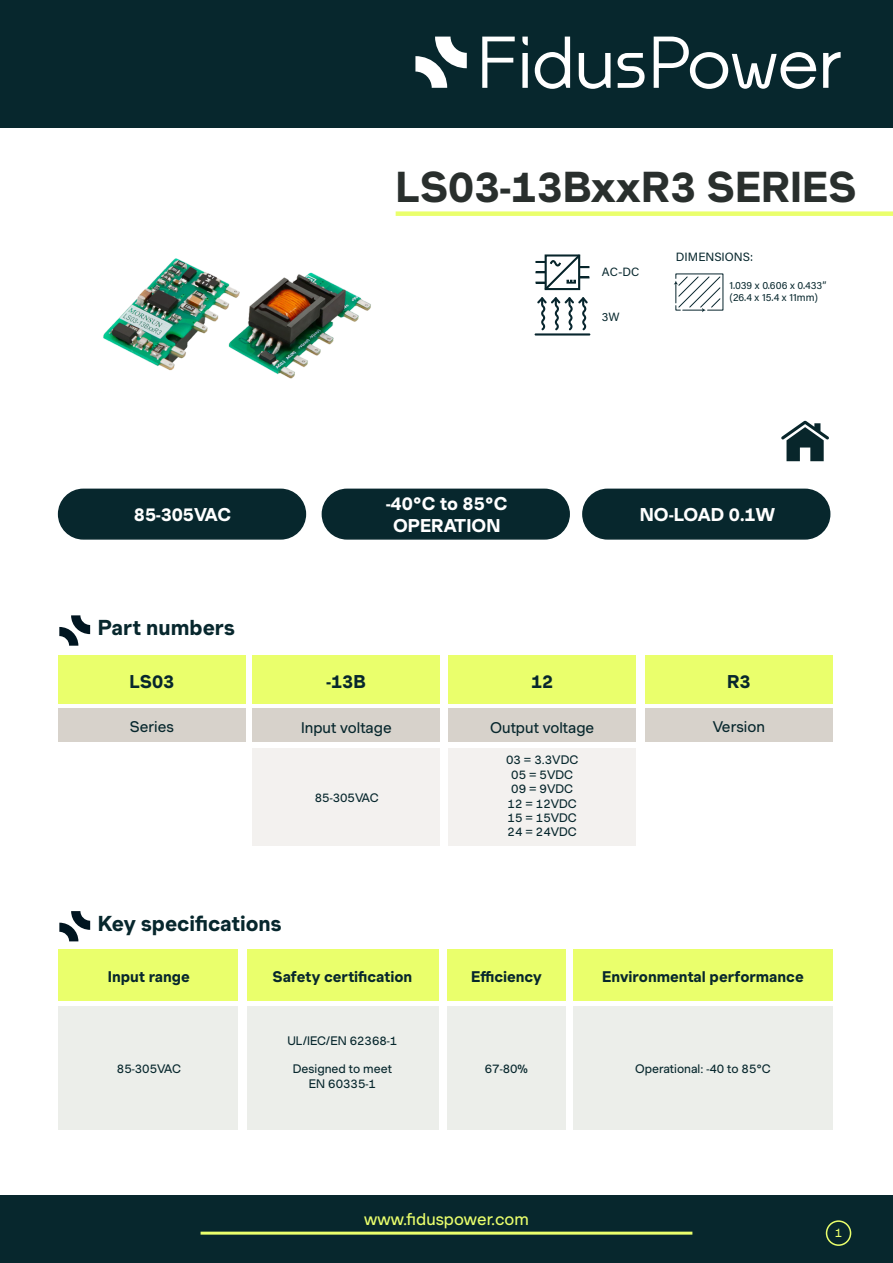
<style>
.page{position:relative;width:893px;height:1263px;background:#fff}
.page>*{position:absolute;margin:0;border:0;box-sizing:border-box;transform-origin:0 0}
._1st_Page_Part_Numbe{font:700 42px "Muoto";color:#292f2d}
.Green_Titles{font:700 21px "Muoto";color:#07272d}
._1st_Page_Features{font:700 18px/21.6px "Muoto";color:#fff;text-align:center}
.Data_On_Left{font:700 18px "Muoto";color:#07272d}
.t1{font:16.5px "Muoto";color:#eaff6c}
.Data_On_Left-2{font:700 15px "Muoto";color:#07272d}
.Data_On_Left-3{font:15px "Muoto";color:#07272d}
.Data_On_Left-4{font:12px "Muoto";color:#07272d}
.Data_On_Left-5{font:12px "Acumin Variable Concept";color:#07272d}
.Data_On_Left-6{font:12px "Muoto";color:#eaff6c}
.Data_On_Left-7{font:10.5px "Acumin Variable Concept";color:#07272d}
</style>
<div class="page">
<div style="left:0;top:0;width:893px;height:128px;background:#07272d"></div>
<div style="left:0;top:1196px;width:893px;height:67px;background:#07272d"></div>
<hr style="left:201px;top:1231px;width:491px;height:3px;background:#eaff6c">
<div style="left:826px;top:1220px;width:25px;height:26px;border:2px solid #eaff6c;border-radius:50%"></div>
<div style="left:59px;top:489px;width:246px;height:50px;background:#07272d;border-radius:25px"></div>
<div style="left:58px;top:489px;width:248px;height:51px;border:2px solid #07272d;border-radius:25px"></div>
<div style="left:396px;top:211px;width:497px;height:5px;background:#eaff6c"></div>
<div style="left:583px;top:489px;width:247px;height:50px;background:#07272d;border-radius:25px"></div>
<div style="left:582px;top:489px;width:248px;height:51px;border:2px solid #07272d;border-radius:25px"></div>
<div style="left:322px;top:489px;width:247px;height:50px;background:#07272d;border-radius:25px"></div>
<div style="left:322px;top:489px;width:248px;height:51px;border:2px solid #07272d;border-radius:25px"></div>
<div style="left:58px;top:655px;width:188px;height:49px;background:#eaff6c"></div>
<div style="left:253px;top:655px;width:187px;height:49px;background:#eaff6c"></div>
<div style="left:448px;top:655px;width:188px;height:49px;background:#eaff6c"></div>
<div style="left:58px;top:708px;width:188px;height:34px;background:#d7d2cb"></div>
<div style="left:253px;top:748px;width:187px;height:97px;background:#f3f1ef"></div>
<div style="left:253px;top:709px;width:187px;height:33px;background:#d7d2cb"></div>
<div style="left:448px;top:748px;width:188px;height:97px;background:#f3f1ef"></div>
<div style="left:448px;top:709px;width:188px;height:33px;background:#d7d2cb"></div>
<div style="left:447px;top:1006px;width:119px;height:123px;background:#eceeea"></div>
<div style="left:58px;top:1006px;width:180px;height:123px;background:#eceeea"></div>
<div style="left:573px;top:949px;width:260px;height:51px;background:#eaff6c"></div>
<div style="left:58px;top:949px;width:180px;height:51px;background:#eaff6c"></div>
<div style="left:247px;top:949px;width:192px;height:51px;background:#eaff6c"></div>
<div style="left:247px;top:1006px;width:192px;height:123px;background:#eceeea"></div>
<div style="left:447px;top:949px;width:119px;height:51px;background:#eaff6c"></div>
<div style="left:573px;top:1006px;width:260px;height:123px;background:#eceeea"></div>
<svg style="left:59px;top:911px;width:31px;height:30px"></svg>
<svg style="left:59px;top:615px;width:31px;height:31px"></svg>
<svg style="left:537px;top:297px;width:51px;height:33px"></svg>
<hr style="left:535px;top:333px;width:55px;height:2px;background:#08262e">
<svg style="left:674px;top:273px;width:50px;height:39px"></svg>
<svg style="left:482px;top:37px;width:33px;height:51px"></svg>
<svg style="left:522px;top:37px;width:6px;height:51px"></svg>
<svg style="left:535px;top:37px;width:35px;height:52px"></svg>
<svg style="left:579px;top:53px;width:31px;height:36px"></svg>
<svg style="left:617px;top:53px;width:28px;height:35px"></svg>
<svg style="left:654px;top:37px;width:162px;height:52px"></svg>
<svg style="left:823px;top:52px;width:18px;height:36px"></svg>
<svg style="left:415px;top:37px;width:52px;height:51px"></svg>
<div style="left:645px;top:655px;width:188px;height:48px;background:#eaff6c"></div>
<div style="left:645px;top:708px;width:188px;height:34px;background:#d7d2cb"></div>
<svg style="left:781px;top:421px;width:48px;height:40px"></svg>
<svg style="left:536px;top:255px;width:53px;height:35px"></svg>
<img style="left:103px;top:258px;width:268px;height:121px">
<p class="_1st_Page_Part_Numbe" style="left:396px;top:155px;width:462px">LS03-13BxxR3 SERIES</p>
<p class="Data_On_Left-5" style="left:602px;top:264px;width:39px">AC-DC</p>
<p class="Data_On_Left-5" style="left:602px;top:308px;width:19px">3W</p>
<p class="Data_On_Left-5" style="left:676px;top:249px;width:79px">DIMENSIONS:</p>
<p class="Data_On_Left-7" style="left:729px;top:278px;width:98px">1.039 x 0.606 x 0.433”</p>
<p class="Data_On_Left-7" style="left:729px;top:291px;width:90px">(26.4 x 15.4 x 11mm)</p>
<p class="_1st_Page_Features" style="left:134px;top:503px;width:99px">85-305VAC</p>
<p class="Green_Titles" style="left:98px;top:612px;width:139px">Part numbers</p>
<p class="_1st_Page_Features" style="left:386px;top:492px;width:123px">-40°C to 85°C<br>OPERATION</p>
<p class="Data_On_Left" style="left:129px;top:668px;width:46px">LS03</p>
<p class="Data_On_Left" style="left:327px;top:668px;width:41px">-13B</p>
<p class="Data_On_Left" style="left:531px;top:668px;width:24px">12</p>
<p class="Data_On_Left-3" style="left:130px;top:716px;width:46px">Series</p>
<p class="Data_On_Left-3" style="left:301px;top:716px;width:92px">Input voltage</p>
<p class="Data_On_Left-3" style="left:490px;top:716px;width:106px">Output voltage</p>
<p class="Data_On_Left-4" style="left:315px;top:789px;width:65px">85-305VAC</p>
<p class="Green_Titles" style="left:98px;top:907px;width:185px">Key specifications</p>
<p class="Data_On_Left-4" style="left:506px;top:751px;width:74px">03 = 3.3VDC</p>
<p class="Data_On_Left-4" style="left:511px;top:766px;width:63px">05 = 5VDC</p>
<p class="Data_On_Left-4" style="left:511px;top:780px;width:63px">09 = 9VDC</p>
<p class="Data_On_Left-4" style="left:508px;top:794px;width:71px">12 = 12VDC</p>
<p class="Data_On_Left-4" style="left:508px;top:809px;width:71px">15 = 15VDC</p>
<p class="Data_On_Left-4" style="left:508px;top:823px;width:71px">24 = 24VDC</p>
<p class="_1st_Page_Features" style="left:640px;top:503px;width:137px">NO-LOAD 0.1W</p>
<p class="Data_On_Left" style="left:727px;top:668px;width:25px">R3</p>
<p class="Data_On_Left-3" style="left:713px;top:716px;width:54px">Version</p>
<p class="Data_On_Left-2" style="left:108px;top:965px;width:84px">Input range</p>
<p class="Data_On_Left-2" style="left:272px;top:965px;width:141px">Safety certification</p>
<p class="Data_On_Left-2" style="left:471px;top:965px;width:72px">Efficiency</p>
<p class="Data_On_Left-2" style="left:602px;top:965px;width:203px">Environmental performance</p>
<p class="Data_On_Left-4" style="left:117px;top:1060px;width:65px">85-305VAC</p>
<p class="Data_On_Left-4" style="left:287px;top:1031px;width:112px">UL/IEC/EN 62368-1</p>
<p class="Data_On_Left-4" style="left:293px;top:1060px;width:100px">Designed to meet</p>
<p class="Data_On_Left-4" style="left:309px;top:1075px;width:68px">EN 60335-1</p>
<p class="Data_On_Left-4" style="left:485px;top:1060px;width:45px">67-80%</p>
<p class="Data_On_Left-4" style="left:635px;top:1060px;width:137px">Operational: -40 to 85°C</p>
<h3 class="t1" style="left:364px;top:1207px;width:166px">www.fiduspower.com</h3>
<p class="Data_On_Left-6" style="left:835px;top:1224px;width:9px">1</p>
</div>
